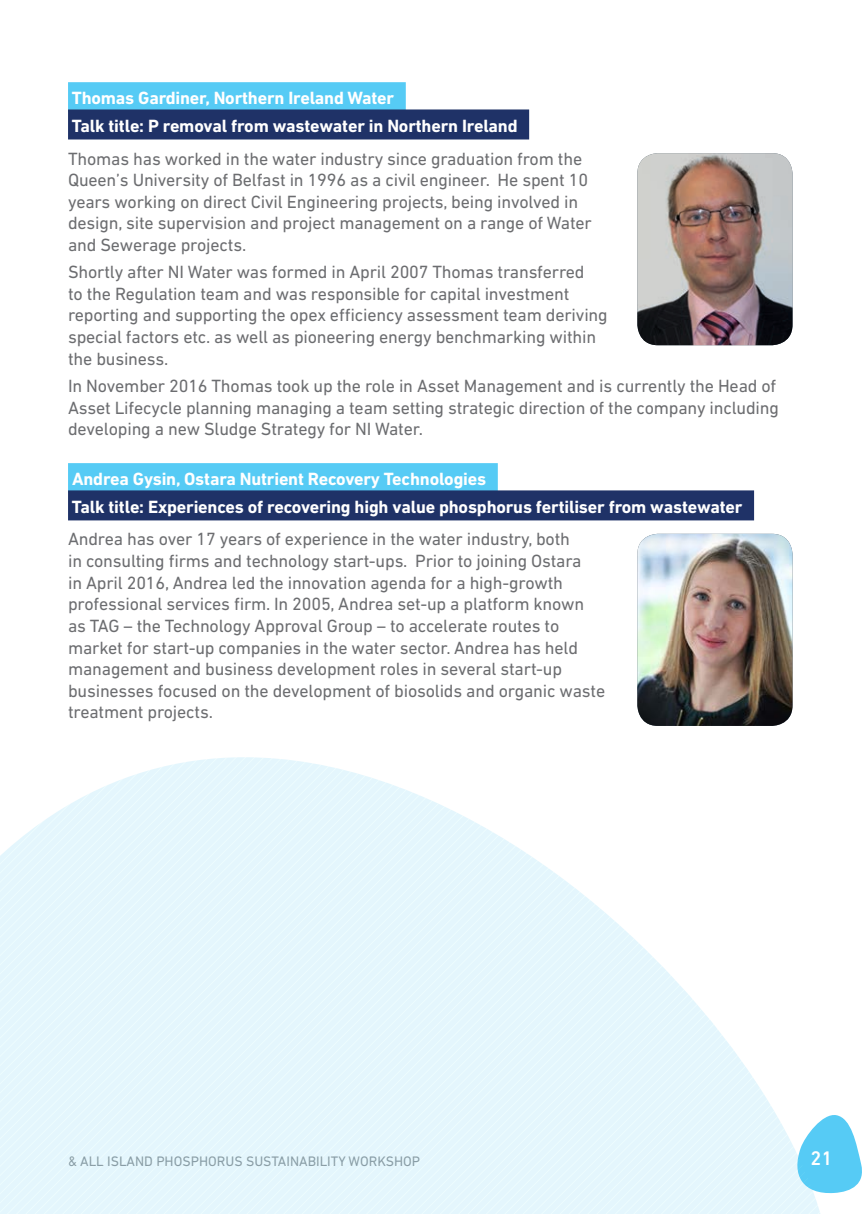
<style>
.page{position:relative;width:862px;height:1214px;background:#fff}
.page>*{position:absolute;margin:0;border:0;box-sizing:border-box;transform-origin:0 0}
.t1{font:500 20px "DIN Next LT Pro";color:#fff}
.INVITED_SPEAKER_TOPI{font:18px/21.6px "DIN Next LT Pro";letter-spacing:-.01em;color:#6c6d70}
.Speaker_Topic_Head{font:700 18px "DIN Next LT Pro";letter-spacing:-.01em;color:#fff}
.INVITED_SPEAKER_HEAD{font:700 18px "DIN Next LT Pro";letter-spacing:-.01em;color:#fff}
.t2{font:14px "DIN Next LT Pro";color:#939598}
</style>
<div class="page">
<div style="left:68px;top:82px;width:338px;height:30px;background:#56cbf5"></div>
<div style="left:68px;top:109px;width:461px;height:30px;background:#1f3267"></div>
<div style="left:68px;top:463px;width:430px;height:30px;background:#56cbf5"></div>
<div style="left:68px;top:490px;width:686px;height:30px;background:#1f3267"></div>
<img style="left:637px;top:153px;width:155px;height:192px">
<img style="left:637px;top:533px;width:155px;height:192px">
<div style="left:344px;top:770px;width:10px;height:443px;background:#e4f6fd"></div>
<div style="left:381px;top:781px;width:10px;height:432px;background:#e4f6fd"></div>
<div style="left:391px;top:784px;width:9px;height:429px;background:#e4f6fd"></div>
<div style="left:400px;top:788px;width:9px;height:425px;background:#e4f6fd"></div>
<div style="left:409px;top:791px;width:9px;height:422px;background:#e4f6fd"></div>
<div style="left:418px;top:795px;width:9px;height:418px;background:#e4f6fd"></div>
<div style="left:427px;top:799px;width:10px;height:414px;background:#e4f6fd"></div>
<div style="left:437px;top:803px;width:9px;height:410px;background:#e4f6fd"></div>
<div style="left:446px;top:807px;width:9px;height:406px;background:#e4f6fd"></div>
<div style="left:455px;top:812px;width:9px;height:401px;background:#e4f6fd"></div>
<div style="left:464px;top:816px;width:9px;height:397px;background:#e4f6fd"></div>
<div style="left:473px;top:821px;width:10px;height:392px;background:#e4f6fd"></div>
<div style="left:483px;top:827px;width:9px;height:386px;background:#e4f6fd"></div>
<div style="left:492px;top:832px;width:9px;height:381px;background:#e4f6fd"></div>
<div style="left:501px;top:837px;width:9px;height:376px;background:#e4f6fd"></div>
<div style="left:510px;top:843px;width:9px;height:370px;background:#e4f6fd"></div>
<div style="left:519px;top:848px;width:10px;height:365px;background:#e4f6fd"></div>
<div style="left:529px;top:855px;width:9px;height:358px;background:#e4f6fd"></div>
<div style="left:538px;top:861px;width:9px;height:352px;background:#e4f6fd"></div>
<div style="left:547px;top:867px;width:9px;height:346px;background:#e4f6fd"></div>
<div style="left:556px;top:874px;width:9px;height:339px;background:#e4f6fd"></div>
<div style="left:565px;top:881px;width:10px;height:332px;background:#e4f6fd"></div>
<div style="left:575px;top:888px;width:9px;height:325px;background:#e4f6fd"></div>
<div style="left:584px;top:895px;width:9px;height:318px;background:#e4f6fd"></div>
<div style="left:593px;top:903px;width:9px;height:310px;background:#e4f6fd"></div>
<div style="left:602px;top:910px;width:10px;height:303px;background:#e4f6fd"></div>
<div style="left:612px;top:919px;width:9px;height:294px;background:#e4f6fd"></div>
<div style="left:621px;top:927px;width:9px;height:286px;background:#e4f6fd"></div>
<div style="left:630px;top:935px;width:9px;height:278px;background:#e4f6fd"></div>
<div style="left:639px;top:944px;width:9px;height:269px;background:#e4f6fd"></div>
<div style="left:648px;top:952px;width:10px;height:261px;background:#e4f6fd"></div>
<div style="left:658px;top:962px;width:9px;height:251px;background:#e4f6fd"></div>
<div style="left:667px;top:972px;width:9px;height:241px;background:#e4f6fd"></div>
<div style="left:676px;top:981px;width:9px;height:232px;background:#e4f6fd"></div>
<div style="left:685px;top:991px;width:9px;height:222px;background:#e4f6fd"></div>
<div style="left:694px;top:1001px;width:10px;height:212px;background:#e4f6fd"></div>
<div style="left:704px;top:1013px;width:9px;height:200px;background:#e4f6fd"></div>
<div style="left:713px;top:1024px;width:9px;height:189px;background:#e4f6fd"></div>
<div style="left:722px;top:1035px;width:9px;height:178px;background:#e4f6fd"></div>
<svg style="left:731px;top:1047px;width:9px;height:166px"></svg>
<div style="left:740px;top:1059px;width:10px;height:154px;background:#e4f6fd"></div>
<svg style="left:750px;top:1074px;width:112px;height:139px"></svg>
<p class="INVITED_SPEAKER_HEAD" style="left:72px;top:88px;width:324px">Thomas Gardiner, Northern Ireland Water</p>
<p class="Speaker_Topic_Head" style="left:72px;top:115px;width:447px">Talk title: P removal from wastewater in Northern Ireland</p>
<p class="INVITED_SPEAKER_TOPI" style="left:68px;top:147px;width:525px">Thomas has worked in the water industry since graduation from the Queen’s University of Belfast in 1996 as a civil engineer. He spent 10 years working on direct Civil Engineering projects, being involved in design, site supervision and project management on a range of Water and Sewerage projects.</p>
<p class="INVITED_SPEAKER_TOPI" style="left:68px;top:261px;width:541px">Shortly after NI Water was formed in April 2007 Thomas transferred<br>to the Regulation team and was responsible for capital investment reporting and supporting the opex efficiency assessment team deriving special factors etc. as well as pioneering energy benchmarking within the business.</p>
<p class="INVITED_SPEAKER_TOPI" style="left:68px;top:375px;width:712px">In November 2016 Thomas took up the role in Asset Management and is currently the Head of<br>Asset Lifecycle planning managing a team setting strategic direction of the company including developing a new Sludge Strategy for NI Water.</p>
<p class="INVITED_SPEAKER_HEAD" style="left:72px;top:468px;width:416px">Andrea Gysin, Ostara Nutrient Recovery Technologies</p>
<p class="Speaker_Topic_Head" style="left:72px;top:496px;width:672px">Talk title: Experiences of recovering high value phosphorus fertiliser from wastewater</p>
<p class="INVITED_SPEAKER_TOPI" style="left:68px;top:528px;width:539px">Andrea has over 17 years of experience in the water industry, both<br>in consulting firms and technology start-ups. Prior to joining Ostara<br>in April 2016, Andrea led the innovation agenda for a high-growth professional services firm. In 2005, Andrea set-up a platform known as TAG – the Technology Approval Group – to accelerate routes to market for start-up companies in the water sector. Andrea has held management and business development roles in several start-up businesses focused on the development of biosolids and organic waste treatment projects.</p>
<p class="t2" style="left:68px;top:1153px;width:354px">&amp; ALL ISLAND PHOSPHORUS SUSTAINABILITY WORKSHOP</p>
<p class="t1" style="left:810px;top:1146px;width:23px">21</p>
</div>
